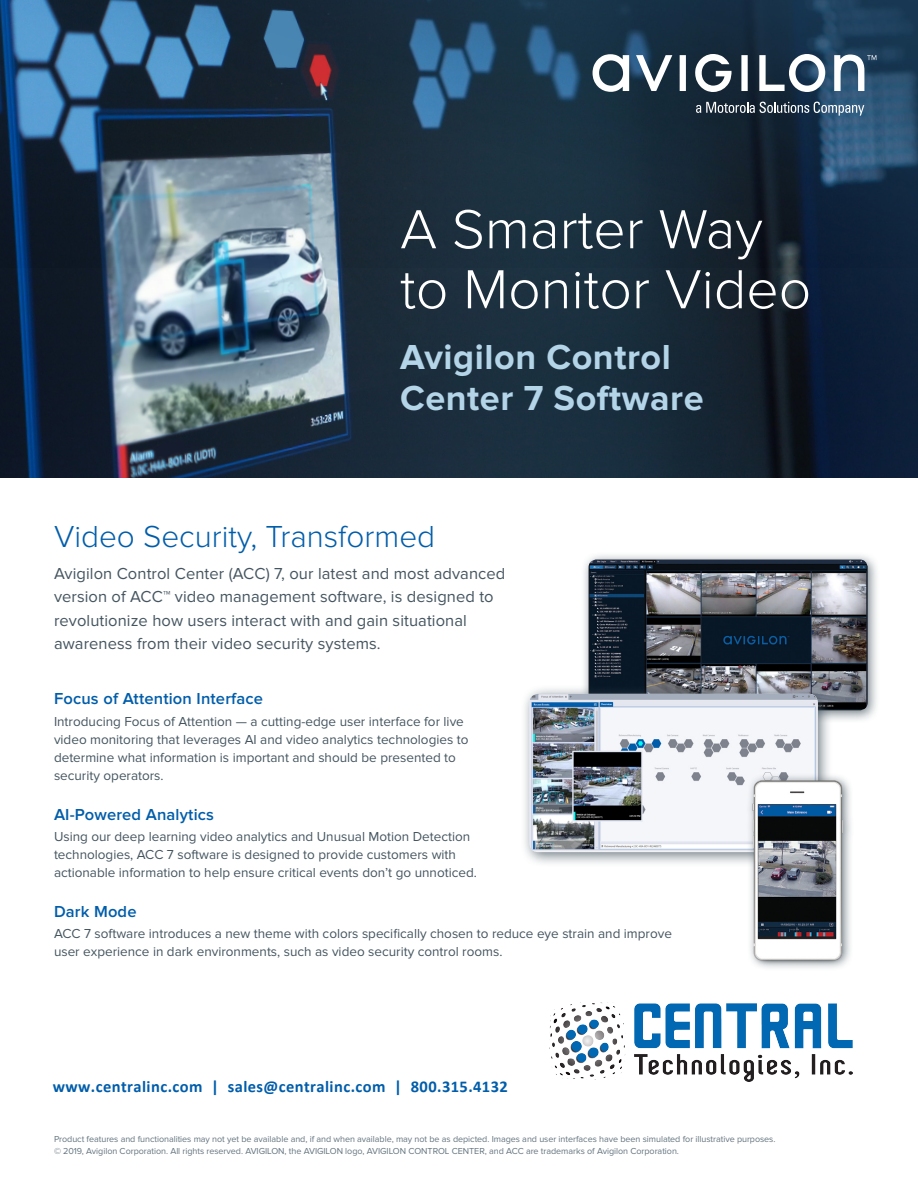
<style>
.page{position:relative;width:918px;height:1188px;background:#fff}
.page>*{position:absolute;margin:0;border:0;box-sizing:border-box;transform-origin:0 0}
.t1{font:300 57px/60px "Proxima Nova";color:#fff}
.t2{font:700 36px/40.5px "Proxima Nova";letter-spacing:.015em;color:#b4d4e7}
.t3{font:300 31.5px "Proxima Nova";color:#005daa}
.t4{font:16.5px/23.2px "Proxima Nova";letter-spacing:.005em;color:#455560}
.t5{font:600 16.5px "Proxima Nova";letter-spacing:.01em;color:#005daa}
.t6{font:700 16.5px "Calibri";letter-spacing:.025em;color:#005daa}
.t7{font:13.5px/18px "Proxima Nova";color:#455560}
.t8{font:9px/12.6px "Proxima Nova";letter-spacing:-.005em;color:#64747f}
</style>
<div class="page">
<img style="left:0;top:268px;width:918px;height:209px">
<svg style="left:0;top:0;width:918px;height:268px;background:#294258"></svg>
<svg style="left:593px;top:54px;width:283px;height:38px"></svg>
<svg style="left:696px;top:102px;width:168px;height:14px;background:#526475"></svg>
<div style="left:580px;top:551px;width:301px;height:172px;background:#455560;opacity:.75"></div>
<img style="left:589px;top:560px;width:279px;height:150px">
<div style="left:520px;top:684px;width:313px;height:183px;background:#455560;opacity:.75"></div>
<img style="left:529px;top:694px;width:289px;height:158px">
<img style="left:733px;top:757px;width:118px;height:211px">
<img style="left:550px;top:1003px;width:302px;height:78px">
<h1 class="t1" style="left:400px;top:200px;width:413px">A Smarter Way to Monitor Video</h1>
<h2 class="t2" style="left:400px;top:338px;width:305px">Avigilon Control<br>Center 7 Software</h2>
<h3 class="t3" style="left:54px;top:519px;width:383px">Video Security, Transformed</h3>
<p class="t4" style="left:54px;top:562px;width:453px">Avigilon Control Center (ACC) 7, our latest and most advanced version of ACC™ video management software, is designed to revolutionize how users interact with and gain situational awareness from their video security systems.</p>
<p class="t5" style="left:54px;top:690px;width:211px">Focus of Attention Interface</p>
<p class="t7" style="left:54px;top:712px;width:416px">Introducing Focus of Attention — a cutting-edge user interface for live video monitoring that leverages AI and video analytics technologies to determine what information is important and should be presented to security operators.</p>
<p class="t5" style="left:54px;top:805px;width:162px">AI-Powered Analytics</p>
<p class="t7" style="left:54px;top:828px;width:424px">Using our deep learning video analytics and Unusual Motion Detection technologies, ACC 7 software is designed to provide customers with actionable information to help ensure critical events don’t go unnoticed.</p>
<p class="t5" style="left:54px;top:902px;width:84px">Dark Mode</p>
<p class="t7" style="left:54px;top:925px;width:619px">ACC 7 software introduces a new theme with colors specifically chosen to reduce eye strain and improve user experience in dark environments, such as video security control rooms.</p>
<p class="t6" style="left:53px;top:1075px;width:457px">www.centralinc.com | sales@centralinc.com | 800.315.4132</p>
<p class="t8" style="left:54px;top:1132px;width:723px">Product features and functionalities may not yet be available and, if and when available, may not be as depicted. Images and user interfaces have been simulated for illustrative purposes. © 2019, Avigilon Corporation. All rights reserved. AVIGILON, the AVIGILON logo, AVIGILON CONTROL CENTER, and ACC are trademarks of Avigilon Corporation.</p>
</div>
